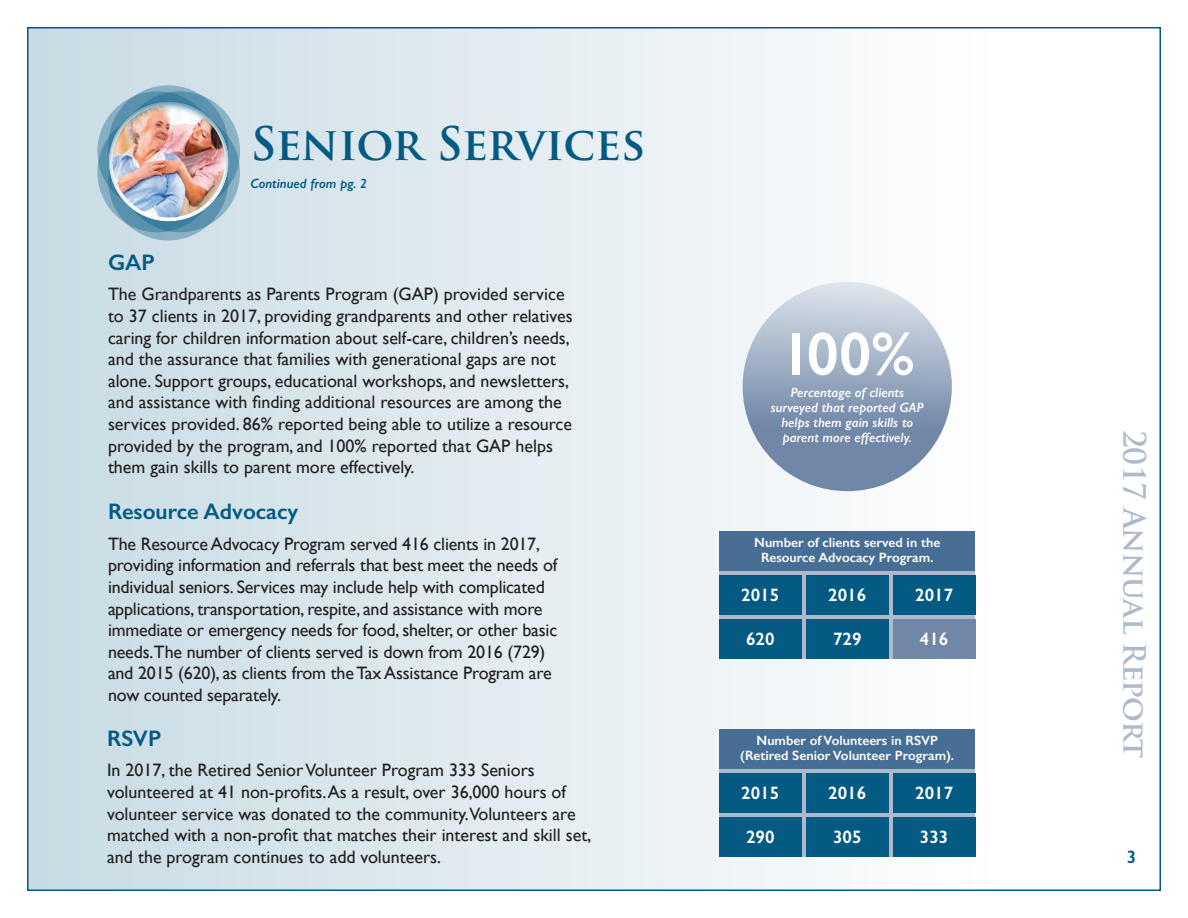
<style>
.page{position:relative;width:1188px;height:918px;background:#fff}
.page>*{position:absolute;margin:0;border:0;box-sizing:border-box;transform-origin:0 0}
.t1{font:600 61.5px "Gill Sans";color:#fff}
.t2{font:700 45px "Trajan Pro";letter-spacing:-.015em;color:#045a83}
.t3{font:700 30px "Trajan Pro";letter-spacing:-.02em;color:#afb9cc}
.t4{font:600 22.5px "Gill Sans";color:#045a83}
.t5{font:18px/21.6px "Gill Sans";color:#221f1f}
.t6{font:600 18px "Gill Sans";color:#fff}
.t7{font:600 18px "Gill Sans";color:#045a83}
.t8{font:600 13.5px/15px "Gill Sans";color:#fff;text-align:center}
.t9{font:italic 600 13.5px/15px "Gill Sans";color:#fff;text-align:center}
.t10{font:italic 600 13.5px "Gill Sans";color:#045a83}
</style>
<div class="page">
<div style="left:28px;top:27px;width:1133px;height:862px;background:linear-gradient(to right,#c8dbe4,#fff)"></div>
<svg style="left:719px;top:571px;width:256px;height:88px;background:#90a7be"></svg>
<svg style="left:719px;top:769px;width:256px;height:88px;background:#8da6bd"></svg>
<div style="left:719px;top:576px;width:82px;height:39px;background:#045a83"></div>
<div style="left:719px;top:774px;width:82px;height:39px;background:#045a83"></div>
<div style="left:719px;top:531px;width:256px;height:40px;background:#476e94"></div>
<div style="left:719px;top:729px;width:256px;height:40px;background:#476e94"></div>
<div style="left:719px;top:620px;width:82px;height:39px;background:#045a83"></div>
<div style="left:719px;top:818px;width:82px;height:39px;background:#045a83"></div>
<div style="left:806px;top:576px;width:82px;height:39px;background:#045a83"></div>
<div style="left:806px;top:774px;width:82px;height:39px;background:#045a83"></div>
<div style="left:806px;top:620px;width:82px;height:39px;background:#045a83"></div>
<div style="left:806px;top:818px;width:82px;height:39px;background:#045a83"></div>
<div style="left:893px;top:576px;width:82px;height:39px;background:#045a83"></div>
<div style="left:893px;top:774px;width:82px;height:39px;background:#045a83"></div>
<div style="left:893px;top:620px;width:82px;height:39px;background:#7087a8"></div>
<div style="left:893px;top:818px;width:82px;height:39px;background:#045a83"></div>
<svg style="left:743px;top:282px;width:209px;height:209px;background:#95a6be"></svg>
<svg style="left:99px;top:114px;width:117px;height:116px"></svg>
<svg style="left:110px;top:122px;width:116px;height:117px"></svg>
<svg style="left:122px;top:114px;width:116px;height:116px"></svg>
<div style="left:120px;top:112px;width:120px;height:120px;border:4px solid #045a83;border-radius:50%"></div>
<img style="left:108px;top:100px;width:123px;height:122px">
<p class="t4" style="left:108px;top:254px;width:48px">GAP</p>
<h2 class="t2" style="left:251px;top:121px;width:396px">SENIOR SERVICES</h2>
<p class="t10" style="left:251px;top:179px;width:118px">Continued from pg. 2</p>
<p class="t5" style="left:108px;top:285px;width:466px">The Grandparents as Parents Program (GAP) provided service to 37 clients in 2017, providing grandparents and other relatives caring for children information about self-care, children’s needs, and the assurance that families with generational gaps are not alone. Support groups, educational workshops, and newsletters, and assistance with finding additional resources are among the services provided. 86% reported being able to utilize a resource provided by the program, and 100% reported that GAP helps them gain skills to parent more effectively.</p>
<p class="t4" style="left:108px;top:504px;width:192px">Resource Advocacy</p>
<h1 class="t1" style="left:780px;top:332px;width:136px">100%</h1>
<p class="t9" style="left:771px;top:387px;width:154px">Percentage of clients surveyed that reported GAP helps them gain skills to parent more effectively.</p>
<p class="t5" style="left:108px;top:534px;width:451px">The Resource Advocacy Program served 416 clients in 2017, providing information and referrals that best meet the needs of individual seniors. Services may include help with complicated applications, transportation, respite, and assistance with more immediate or emergency needs for food, shelter, or other basic needs.The number of clients served is down from 2016 (729) and 2015 (620), as clients from the Tax Assistance Program are now counted separately.</p>
<p class="t8" style="left:754px;top:537px;width:188px">Number of clients served in the<br>Resource Advocacy Program.</p>
<p class="t8" style="left:740px;top:735px;width:216px">Number of Volunteers in RSVP (Retired Senior Volunteer Program).</p>
<p class="t6" style="left:741px;top:589px;width:40px">2015</p>
<p class="t6" style="left:915px;top:589px;width:40px">2017</p>
<p class="t6" style="left:828px;top:589px;width:40px">2016</p>
<p class="t6" style="left:833px;top:632px;width:30px">729</p>
<p class="t6" style="left:746px;top:632px;width:30px">620</p>
<p class="t6" style="left:920px;top:632px;width:30px">416</p>
<p class="t4" style="left:107px;top:730px;width:56px">RSVP</p>
<p class="t5" style="left:107px;top:761px;width:486px">In 2017, the Retired Senior Volunteer Program 333 Seniors volunteered at 41 non-profits. As a result, over 36,000 hours of volunteer service was donated to the community.Volunteers are matched with a non-profit that matches their interest and skill set, and the program continues to add volunteers.</p>
<p class="t6" style="left:741px;top:787px;width:40px">2015</p>
<p class="t6" style="left:915px;top:787px;width:40px">2017</p>
<p class="t6" style="left:828px;top:787px;width:40px">2016</p>
<p class="t6" style="left:833px;top:830px;width:30px">305</p>
<p class="t6" style="left:746px;top:830px;width:30px">290</p>
<p class="t6" style="left:920px;top:830px;width:30px">333</p>
<h3 class="t3" style="left:1149px;top:430px;width:330px;rotate:90deg">2017 ANNUAL REPORT</h3>
<p class="t7" style="left:1127px;top:851px;width:11px">3</p>
</div>
